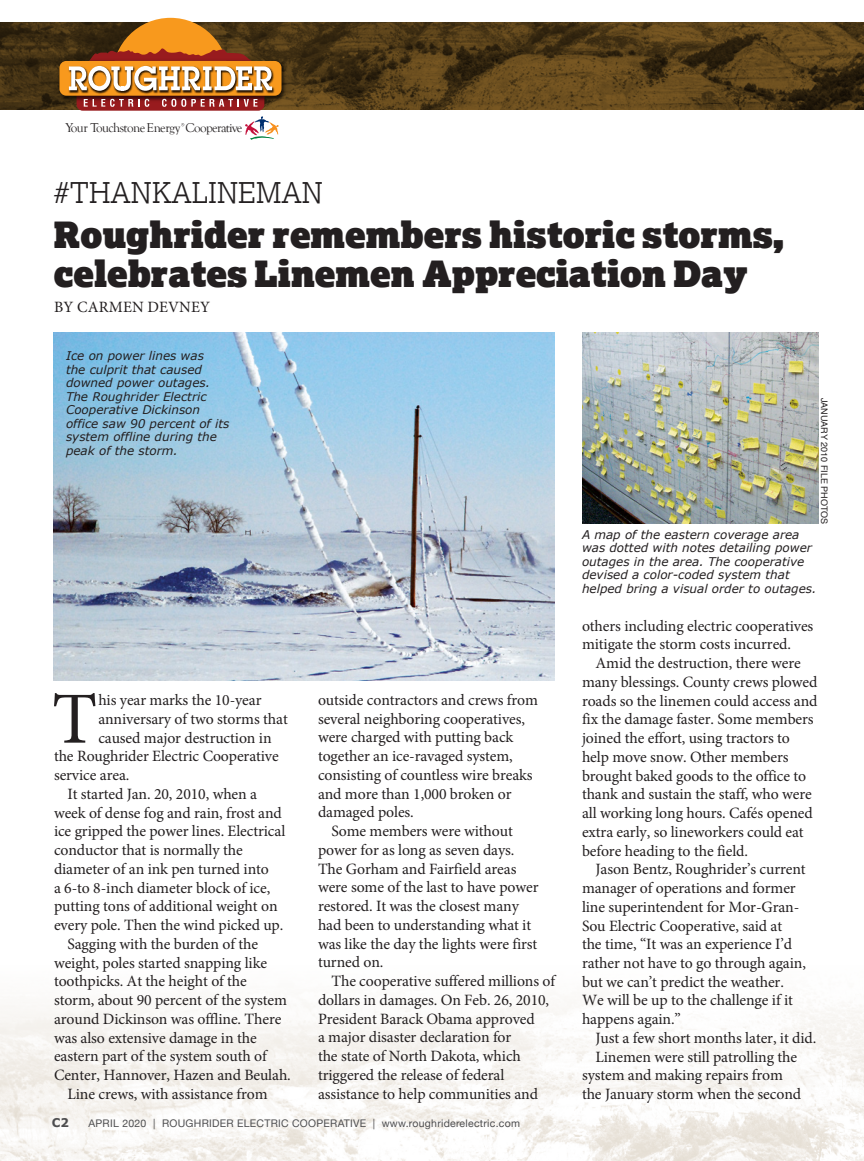
<style>
.page{position:relative;width:864px;height:1161px;background:#fff}
.page>*{position:absolute;margin:0;border:0;box-sizing:border-box;transform-origin:0 0}
.t1{font:73.5px "Minion Pro";color:#231f20}
.t2{font:36px/39px "Lexia Advertising";color:#231f20}
.t3{font:300 28.5px "Lexia";color:#231f20}
.t4{font:15.75px/18.8px "Minion Pro";letter-spacing:-.005em;color:#231f20}
.t5{font:13.2px "Goudy Old Style T";letter-spacing:-.05em;color:#231f20}
.t6{font:italic 12px/13.5px "Verdana";color:#231f20}
.t7{font:700 12px "Verdana";color:#4d4d4f}
.t8{font:10.5px "Helvetica Neue";letter-spacing:.025em;color:#4d4d4f}
.t9{font:9px "Helvetica";color:#231f20}
</style>
<div class="page">
<img style="left:0;top:1002px;width:864px;height:159px">
<img style="left:54px;top:332px;width:501px;height:348px">
<img style="left:582px;top:332px;width:237px;height:192px">
<img style="left:0;top:22px;width:864px;height:88px">
<div style="left:77px;top:76px;width:187px;height:35px;background:#981b1e;border-radius:6px"></div>
<img style="left:56px;top:58px;width:233px;height:45px">
<div style="left:59px;top:61px;width:223px;height:35px;background:#f8991d;border-radius:7px"></div>
<svg style="left:84px;top:99px;width:65px;height:8px"></svg>
<svg style="left:162px;top:99px;width:95px;height:8px"></svg>
<img style="left:68px;top:66px;width:207px;height:28px">
<svg style="left:69px;top:18px;width:203px;height:73px"></svg>
<svg style="left:245px;top:116px;width:34px;height:24px"></svg>
<p class="t5" style="left:66px;top:120px;width:178px">Your TouchstoneEnergy Cooperative</p>
<p class="t5" style="left:66px;top:175px;width:178px">Your TouchstoneEnergy Cooperative</p>
<h3 class="t3" style="left:54px;top:174px;width:271px">#THANKALINEMAN</h3>
<h2 class="t2" style="left:54px;top:214px;width:731px">Roughrider remembers historic storms, celebrates Linemen Appreciation Day</h2>
<p class="t4" style="left:54px;top:298px;width:157px">BY CARMEN DEVNEY</p>
<p class="t6" style="left:66px;top:349px;width:165px">Ice on power lines was<br>the culprit that caused downed power outages.<br>The Roughrider Electric<br>Cooperative Dickinson office saw 90 percent of its system offline during the peak of the storm.</p>
<p class="t9" style="left:831px;top:398px;width:128px;rotate:90deg">JANUARY 2010 FILE PHOTOS</p>
<h1 class="t1" style="left:52px;top:670px;width:47px">T</h1>
<p class="t4" style="left:98px;top:691px;width:165px">his year marks the 10-year</p>
<p class="t4" style="left:98px;top:710px;width:191px">anniversary of two storms that</p>
<p class="t4" style="left:98px;top:728px;width:175px">caused major destruction in</p>
<p class="t4" style="left:54px;top:747px;width:226px">the Roughrider Electric Cooperative</p>
<p class="t4" style="left:54px;top:766px;width:77px">service area.</p>
<p class="t4" style="left:67px;top:785px;width:191px">It started Jan. 20, 2010, when a</p>
<p class="t4" style="left:54px;top:803px;width:229px">week of dense fog and rain, frost and</p>
<p class="t4" style="left:54px;top:822px;width:233px">ice gripped the power lines. Electrical</p>
<p class="t4" style="left:54px;top:841px;width:190px">conductor that is normally the</p>
<p class="t4" style="left:54px;top:860px;width:216px">diameter of an ink pen turned into</p>
<p class="t4" style="left:54px;top:878px;width:218px">a 6-to 8-inch diameter block of ice,</p>
<p class="t4" style="left:54px;top:897px;width:225px">putting tons of additional weight on</p>
<p class="t4" style="left:54px;top:916px;width:231px">every pole. Then the wind picked up.</p>
<p class="t4" style="left:67px;top:934px;width:192px">Sagging with the burden of the</p>
<p class="t4" style="left:54px;top:953px;width:215px">weight, poles started snapping like</p>
<p class="t4" style="left:54px;top:972px;width:194px">toothpicks. At the height of the</p>
<p class="t4" style="left:54px;top:991px;width:235px">storm, about 90 percent of the system</p>
<p class="t4" style="left:54px;top:1009px;width:229px">around Dickinson was offline. There</p>
<p class="t4" style="left:54px;top:1028px;width:204px">was also extensive damage in the</p>
<p class="t4" style="left:54px;top:1047px;width:214px">eastern part of the system south of</p>
<p class="t4" style="left:54px;top:1066px;width:238px">Center, Hannover, Hazen and Beulah.</p>
<p class="t4" style="left:67px;top:1084px;width:202px">Line crews, with assistance from</p>
<p class="t4" style="left:318px;top:691px;width:221px">outside contractors and crews from</p>
<p class="t4" style="left:318px;top:709px;width:209px">several neighboring cooperatives,</p>
<p class="t4" style="left:318px;top:728px;width:197px">were charged with putting back</p>
<p class="t4" style="left:318px;top:747px;width:196px">together an ice-ravaged system,</p>
<p class="t4" style="left:318px;top:766px;width:216px">consisting of countless wire breaks</p>
<p class="t4" style="left:318px;top:784px;width:195px">and more than 1,000 broken or</p>
<p class="t4" style="left:318px;top:803px;width:97px">damaged poles.</p>
<p class="t4" style="left:332px;top:822px;width:183px">Some members were without</p>
<p class="t4" style="left:318px;top:841px;width:198px">power for as long as seven days.</p>
<p class="t4" style="left:318px;top:859px;width:200px">The Gorham and Fairfield areas</p>
<p class="t4" style="left:318px;top:878px;width:222px">were some of the last to have power</p>
<p class="t4" style="left:318px;top:897px;width:202px">restored. It was the closest many</p>
<p class="t4" style="left:318px;top:916px;width:215px">had been to understanding what it</p>
<p class="t4" style="left:318px;top:934px;width:221px">was like the day the lights were first</p>
<p class="t4" style="left:318px;top:953px;width:67px">turned on.</p>
<p class="t4" style="left:332px;top:972px;width:225px">The cooperative suffered millions of</p>
<p class="t4" style="left:318px;top:991px;width:233px">dollars in damages. On Feb. 26, 2010,</p>
<p class="t4" style="left:318px;top:1009px;width:218px">President Barack Obama approved</p>
<p class="t4" style="left:318px;top:1028px;width:195px">a major disaster declaration for</p>
<p class="t4" style="left:318px;top:1047px;width:204px">the state of North Dakota, which</p>
<p class="t4" style="left:318px;top:1066px;width:188px">triggered the release of federal</p>
<p class="t4" style="left:318px;top:1084px;width:222px">assistance to help communities and</p>
<p class="t7" style="left:52px;top:1115px;width:19px">C2</p>
<p class="t8" style="left:88px;top:1115px;width:433px">APRIL 2020 | ROUGHRIDER ELECTRIC COOPERATIVE | www.roughriderelectric.com</p>
<p class="t6" style="left:582px;top:527px;width:236px">A map of the eastern coverage area was dotted with notes detailing power outages in the area. The cooperative devised a color-coded system that helped bring a visual order to outages.</p>
<p class="t4" style="left:582px;top:616px;width:233px">others including electric cooperatives mitigate the storm costs incurred.</p>
<p class="t4" style="left:582px;top:654px;width:237px;text-indent:13px">Amid the destruction, there were many blessings. County crews plowed roads so the linemen could access and fix the damage faster. Some members joined the effort, using tractors to help move snow. Other members brought baked goods to the office to thank and sustain the staff, who were all working long hours. Cafés opened extra early, so lineworkers could eat before heading to the field.</p>
<p class="t4" style="left:582px;top:860px;width:225px;text-indent:13px">Jason Bentz, Roughrider’s current manager of operations and former line superintendent for Mor-Gran-<br>Sou Electric Cooperative, said at<br>the time, “It was an experience I’d rather not have to go through again, but we can’t predict the weather.<br>We will be up to the challenge if it happens again.”</p>
<p class="t4" style="left:596px;top:1029px;width:222px">Just a few short months later, it did.</p>
<p class="t4" style="left:596px;top:1047px;width:203px">Linemen were still patrolling the</p>
<p class="t4" style="left:582px;top:1066px;width:202px">system and making repairs from</p>
<p class="t4" style="left:582px;top:1085px;width:221px">the January storm when the second</p>
</div>
